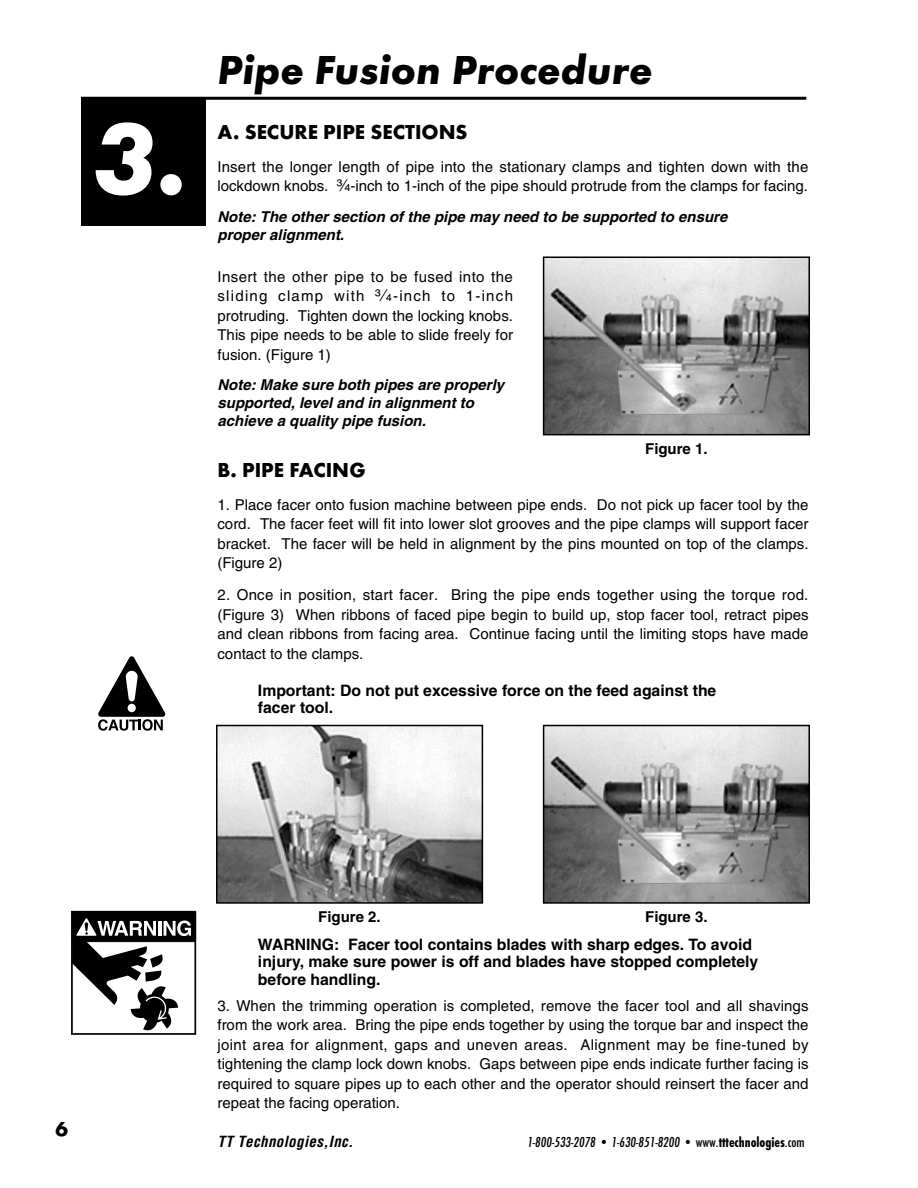
<style>
.page{position:relative;width:918px;height:1188px;background:#fff}
.page>*{position:absolute;margin:0;border:0;box-sizing:border-box;transform-origin:0 0}
.t1{font:italic 700 105px "Futura T";color:#fff}
.t2{font:italic 700 42px "Futura T";color:#000}
.t3{font:700 21px "Futura T";color:#000}
.t4{font:700 15.75px/17.2px "Helvetica";color:#000}
.t5{font:15px/19.5px "Helvetica";color:#000;text-align:justify}
.t6{font:italic 700 15px/18px "Helvetica";color:#000}
.t7{font:italic 500 condensed 15px "Futura T";color:#000}
.t8{font:700 15px "Helvetica";color:#000}
.t9{font:italic 700 condensed 15px "Helvetica";letter-spacing:.025em;color:#000}
.s1{font-family:"Helvetica Fraction";font-size:16.5px}
.s2{font-style:normal}
.s3{font-weight:700;font-style:normal}
</style>
<div class="page">
<hr style="left:81px;top:97px;width:725px;height:3px;background:#000">
<div style="left:81px;top:98px;width:125px;height:128px;background:#000"></div>
<img style="left:546px;top:259px;width:261px;height:173px">
<div style="left:543px;top:256px;width:267px;height:179px;border:2px solid #000"></div>
<img style="left:546px;top:728px;width:261px;height:173px">
<div style="left:543px;top:725px;width:267px;height:179px;border:2px solid #000"></div>
<img style="left:219px;top:728px;width:261px;height:173px">
<div style="left:216px;top:725px;width:267px;height:179px;border:2px solid #000"></div>
<svg style="left:98px;top:656px;width:67px;height:75px"></svg>
<div style="left:71px;top:911px;width:125px;height:124px;border:2px solid #000"></div>
<div style="left:72px;top:911px;width:124px;height:31px;background:#000"></div>
<svg style="left:72px;top:918px;width:119px;height:115px"></svg>
<h1 class="t1" style="left:94px;top:116px;width:97px">3.</h1>
<h2 class="t2" style="left:217px;top:52px;width:437px">Pipe Fusion Procedure</h2>
<h3 class="t3" style="left:217px;top:124px;width:252px">A. SECURE PIPE SECTIONS</h3>
<p class="t5" style="left:217px;top:158px;width:592px">Insert the longer length of pipe into the stationary clamps and tighten down with the lockdown knobs. <span class="s1">³⁄₄</span>-inch to 1-inch of the pipe should protrude from the clamps for facing.</p>
<p class="t6" style="left:218px;top:210px;width:511px">Note: The other section of the pipe may need to be supported to ensure proper alignment.</p>
<p class="t5" style="left:218px;top:268px;width:297px">Insert the other pipe to be fused into the sliding clamp with <span class="s1">³⁄₄</span>-inch to 1-inch protruding. Tighten down the locking knobs.<br>This pipe needs to be able to slide freely for fusion. (Figure 1)</p>
<p class="t6" style="left:218px;top:378px;width:288px">Note: Make sure both pipes are properly supported, level and in alignment to achieve a quality pipe fusion.</p>
<h3 class="t3" style="left:217px;top:461px;width:150px">B. PIPE FACING</h3>
<p class="t5" style="left:217px;top:496px;width:593px">1. Place facer onto fusion machine between pipe ends. Do not pick up facer tool by the cord. The facer feet will fit into lower slot grooves and the pipe clamps will support facer bracket. The facer will be held in alignment by the pins mounted on top of the clamps. (Figure 2)</p>
<p class="t5" style="left:217px;top:587px;width:593px">2. Once in position, start facer. Bring the pipe ends together using the torque rod. (Figure 3) When ribbons of faced pipe begin to build up, stop facer tool, retract pipes and clean ribbons from facing area. Continue facing until the limiting stops have made contact to the clamps.</p>
<p class="t4" style="left:258px;top:683px;width:460px">Important: Do not put excessive force on the feed against the facer tool.</p>
<p class="t8" style="left:645px;top:443px;width:64px">Figure 1.</p>
<h3 class="t3" style="left:56px;top:1120px;width:14px">6</h3>
<p class="t8" style="left:318px;top:911px;width:64px">Figure 2.</p>
<p class="t8" style="left:645px;top:911px;width:64px">Figure 3.</p>
<p class="t4" style="left:258px;top:937px;width:502px">WARNING: Facer tool contains blades with sharp edges. To avoid injury, make sure power is off and blades have stopped completely before handling.</p>
<p class="t5" style="left:217px;top:997px;width:593px">3. When the trimming operation is completed, remove the facer tool and all shavings from the work area. Bring the pipe ends together by using the torque bar and inspect the joint area for alignment, gaps and uneven areas. Alignment may be fine-tuned by tightening the clamp lock down knobs. Gaps between pipe ends indicate further facing is required to square pipes up to each other and the operator should reinsert the facer and repeat the facing operation.</p>
<p class="t9" style="left:218px;top:1136px;width:137px">TT Technologies,Inc.</p>
<p class="t7" style="left:527px;top:1135px;width:279px">1-800-533-2078 • 1-630-851-8200 • <span class="s2">www.</span><span class="s3">tttechnologies</span><span class="s2">.com</span></p>
</div>
